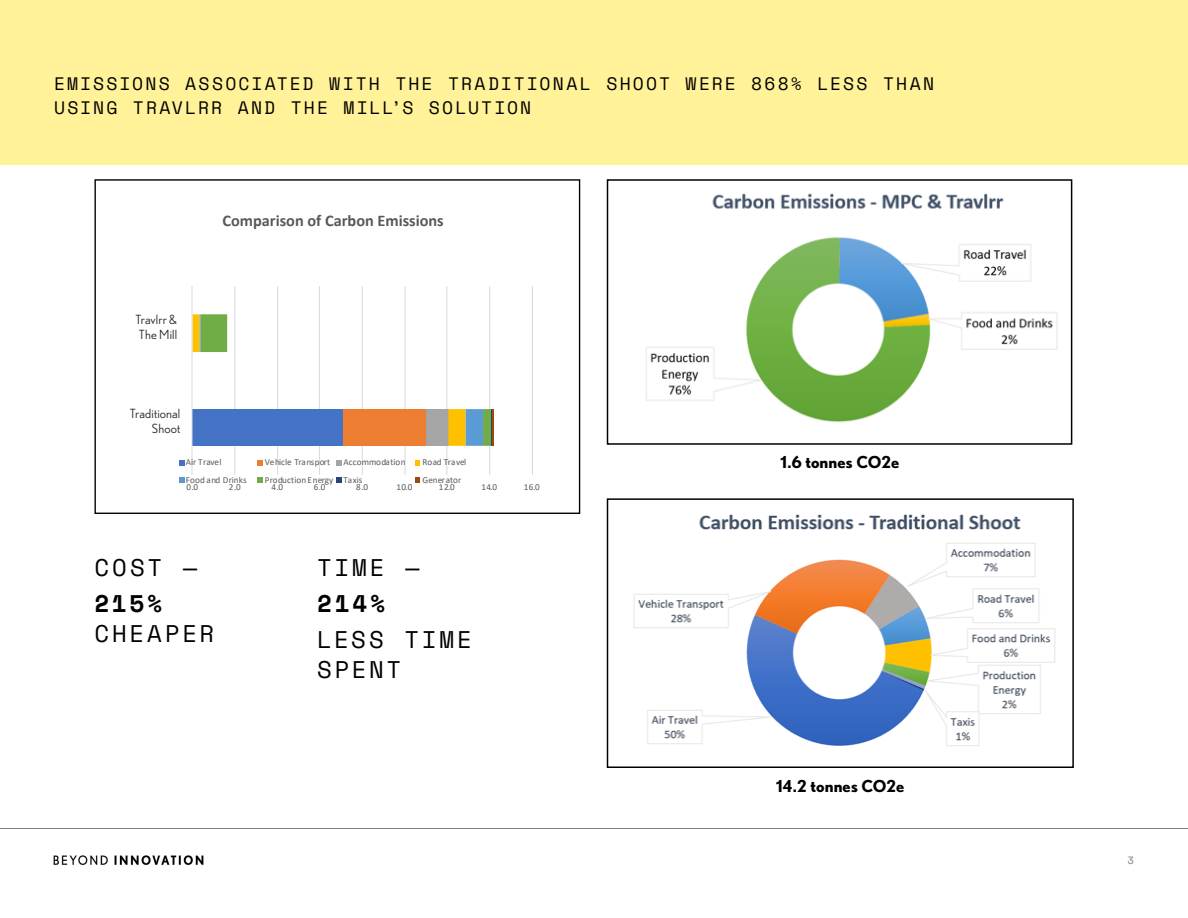
<style>
.page{position:relative;width:1188px;height:918px;background:#fff}
.page>*{position:absolute;margin:0;border:0;box-sizing:border-box;transform-origin:0 0}
.t1{font:24px/30px "Space Mono";letter-spacing:.115em;color:#000}
.t2{font:700 24px "Space Mono";letter-spacing:.12em;color:#000}
.t3{font:18px/24px "Space Mono";letter-spacing:.12em;color:#000}
.t4{font:700 16.5px "Nobel";color:#000}
.t5{font:700 16.35px "Calibri";color:#595959}
.t6{font:12.6px/15.1px "Nobel";letter-spacing:.01em;color:#262626}
.t7{font:10.5px "Space Mono";color:#808080}
.t8{font:9.15px "Calibri";color:#595959}
</style>
<div class="page">
<hr style="left:0;top:828px;width:1188px;height:1px;background:#808080">
<div style="left:0;top:0;width:1188px;height:165px;background:#fff298"></div>
<img style="left:53px;top:855px;width:151px;height:11px">
<hr style="left:234px;top:286px;width:1px;height:189px;background:#d9d9d9">
<hr style="left:277px;top:286px;width:1px;height:189px;background:#d9d9d9">
<hr style="left:319px;top:286px;width:1px;height:189px;background:#d9d9d9">
<hr style="left:362px;top:286px;width:1px;height:189px;background:#d9d9d9">
<hr style="left:405px;top:286px;width:1px;height:189px;background:#d9d9d9">
<hr style="left:446px;top:286px;width:1px;height:189px;background:#d9d9d9">
<hr style="left:489px;top:286px;width:1px;height:189px;background:#d9d9d9">
<hr style="left:532px;top:286px;width:1px;height:189px;background:#d9d9d9">
<svg style="left:193px;top:314px;width:298px;height:132px"></svg>
<hr style="left:491px;top:409px;width:1px;height:37px;background:#264478">
<hr style="left:492px;top:409px;width:1px;height:37px;background:#9e480e">
<hr style="left:192px;top:286px;width:1px;height:189px;background:#d9d9d9">
<svg style="left:179px;top:460px;width:5px;height:5px"></svg>
<svg style="left:258px;top:460px;width:5px;height:5px"></svg>
<svg style="left:336px;top:460px;width:5px;height:5px"></svg>
<svg style="left:416px;top:460px;width:4px;height:5px"></svg>
<svg style="left:179px;top:477px;width:5px;height:6px"></svg>
<svg style="left:258px;top:477px;width:5px;height:6px"></svg>
<svg style="left:336px;top:477px;width:5px;height:6px"></svg>
<svg style="left:416px;top:477px;width:4px;height:6px"></svg>
<div style="left:94px;top:179px;width:486px;height:335px;border:1px solid #000"></div>
<img style="left:646px;top:193px;width:411px;height:230px">
<div style="left:607px;top:179px;width:465px;height:266px;border:2px solid #000"></div>
<img style="left:634px;top:514px;width:421px;height:232px">
<div style="left:607px;top:498px;width:467px;height:270px;border:2px solid #000"></div>
<h2 class="t3" style="left:54px;top:71px;width:882px">EMISSIONS ASSOCIATED WITH THE TRADITIONAL SHOOT WERE 868% LESS THAN<br>USING TRAVLRR AND THE MILL’S SOLUTION</h2>
<h3 class="t6" style="left:135px;top:312px;width:43px">Travlrr &amp;<br>The Mill</h3>
<h3 class="t6" style="left:130px;top:406px;width:52px;text-align:right">Traditional<br>Shoot</h3>
<h3 class="t5" style="left:223px;top:209px;width:223px">Comparison of Carbon Emissions</h3>
<p class="t8" style="left:186px;top:456px;width:37px">Air Travel</p>
<p class="t8" style="left:265px;top:456px;width:67px">Vehicle Transport</p>
<p class="t8" style="left:344px;top:456px;width:63px">Accommodation</p>
<p class="t8" style="left:422px;top:456px;width:45px">Road Travel</p>
<p class="t8" style="left:186px;top:473px;width:62px">Food and Drinks</p>
<p class="t8" style="left:265px;top:473px;width:99px">Production Energy Taxis</p>
<p class="t8" style="left:422px;top:473px;width:40px">Generator</p>
<p class="t8" style="left:186px;top:480px;width:13px">0.0</p>
<p class="t8" style="left:229px;top:480px;width:13px">2.0</p>
<p class="t8" style="left:271px;top:480px;width:13px">4.0</p>
<p class="t8" style="left:314px;top:480px;width:13px">6.0</p>
<p class="t8" style="left:356px;top:480px;width:13px">8.0</p>
<p class="t8" style="left:396px;top:480px;width:17px">10.0</p>
<p class="t8" style="left:439px;top:480px;width:17px">12.0</p>
<p class="t8" style="left:481px;top:480px;width:17px">14.0</p>
<p class="t8" style="left:524px;top:480px;width:17px">16.0</p>
<h1 class="t1" style="left:94px;top:552px;width:104px">COST —</h1>
<h1 class="t2" style="left:94px;top:585px;width:69px">215%</h1>
<h1 class="t1" style="left:94px;top:618px;width:121px">CHEAPER</h1>
<h1 class="t1" style="left:317px;top:552px;width:104px">TIME —</h1>
<h1 class="t2" style="left:317px;top:585px;width:69px">214%</h1>
<h1 class="t1" style="left:317px;top:624px;width:156px">LESS TIME<br>SPENT</h1>
<h3 class="t4" style="left:780px;top:452px;width:120px">1.6 tonnes CO2e</h3>
<h3 class="t4" style="left:776px;top:776px;width:130px">14.2 tonnes CO2e</h3>
<p class="t7" style="left:1128px;top:853px;width:8px">3</p>
</div>
